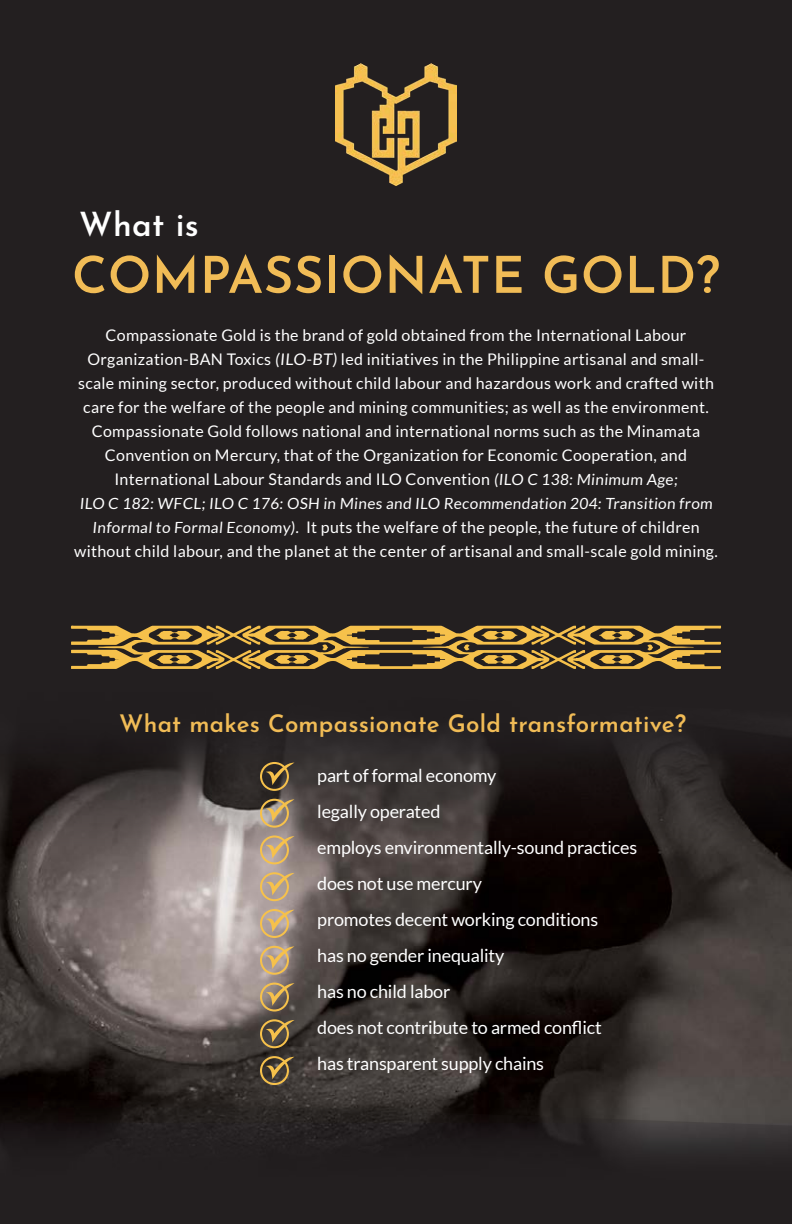
<style>
.page{position:relative;width:792px;height:1224px;background:#fff}
.page>*{position:absolute;margin:0;border:0;box-sizing:border-box;transform-origin:0 0}
.t1{font:600 50.8px "Josefin Sans";letter-spacing:.01em;color:#f1bc56}
.t2{font:600 33px "Josefin Sans";letter-spacing:.01em;color:#fff}
.t3{font:600 24px "Josefin Sans";letter-spacing:.01em;color:#f1bc56}
.t4{font:18px "Lato";letter-spacing:-.01em;color:#fff}
.t5{font:16px/24px "Lato";letter-spacing:.02em;color:#fff;text-align:center}
.t6{font:15.4px "Lato";color:#fff}
.s1{font-size:15.4px}
</style>
<div class="page">
<div style="left:0;top:0;width:792px;height:652px;background:#231f20"></div>
<img style="left:0;top:882px;width:792px;height:210px">
<svg style="left:0;top:652px;width:792px;height:230px;background:#322c2c"></svg>
<svg style="left:0;top:1092px;width:792px;height:132px;background:#252121"></svg>
<svg style="left:71px;top:625px;width:650px;height:44px;background:#886c34"></svg>
<svg style="left:260px;top:762px;width:35px;height:29px"></svg>
<svg style="left:260px;top:799px;width:35px;height:29px"></svg>
<svg style="left:260px;top:835px;width:35px;height:29px"></svg>
<svg style="left:260px;top:872px;width:35px;height:29px"></svg>
<svg style="left:260px;top:909px;width:35px;height:29px"></svg>
<svg style="left:260px;top:946px;width:35px;height:29px"></svg>
<svg style="left:260px;top:983px;width:35px;height:29px"></svg>
<svg style="left:260px;top:1019px;width:35px;height:29px"></svg>
<svg style="left:260px;top:1056px;width:35px;height:29px"></svg>
<img style="left:335px;top:64px;width:122px;height:121px">
<p class="t2" style="left:79px;top:196px;width:121px">What is</p>
<p class="t1" style="left:72px;top:232px;width:650px">COMPASSIONATE GOLD?</p>
<p class="t5" style="left:78px;top:323px;width:637px">Compassionate Gold is the brand of gold obtained from the International Labour Organization-BAN Toxics (ILO-BT) led initiatives in the Philippine artisanal and small&shy;scale mining sector, produced without child labour and hazardous work and crafted with care for the welfare of the people and mining communities; as well as the environment.<br>Compassionate Gold follows national and international norms such as the Minamata Convention on Mercury, that of the Organization for Economic Cooperation, and International Labour Standards and ILO Convention <span class="s1">(ILO C 138: Minimum Age;</span></p>
<p class="t6" style="left:79px;top:495px;width:636px">ILO C 182: WFCL; ILO C 176: OSH in Mines and ILO Recommendation 204: Transition from</p>
<p class="t5" style="left:74px;top:515px;width:645px"><span class="s1">Informal to Formal Economy)</span>. It puts the welfare of the people, the future of children without child labour, and the planet at the center of artisanal and small-scale gold mining.</p>
<p class="t3" style="left:119px;top:703px;width:568px">What makes Compassionate Gold transformative?</p>
<p class="t4" style="left:317px;top:765px;width:181px">part of formal economy</p>
<p class="t4" style="left:317px;top:801px;width:125px">legally operated</p>
<p class="t4" style="left:317px;top:837px;width:321px">employs environmentally-sound practices</p>
<p class="t4" style="left:317px;top:873px;width:166px">does not use mercury</p>
<p class="t4" style="left:317px;top:909px;width:283px">promotes decent working conditions</p>
<p class="t4" style="left:317px;top:945px;width:189px">has no gender inequality</p>
<p class="t4" style="left:317px;top:981px;width:135px">has no child labor</p>
<p class="t4" style="left:317px;top:1017px;width:286px">does not contribute to armed conflict</p>
<p class="t4" style="left:317px;top:1053px;width:228px">has transparent supply chains</p>
</div>
